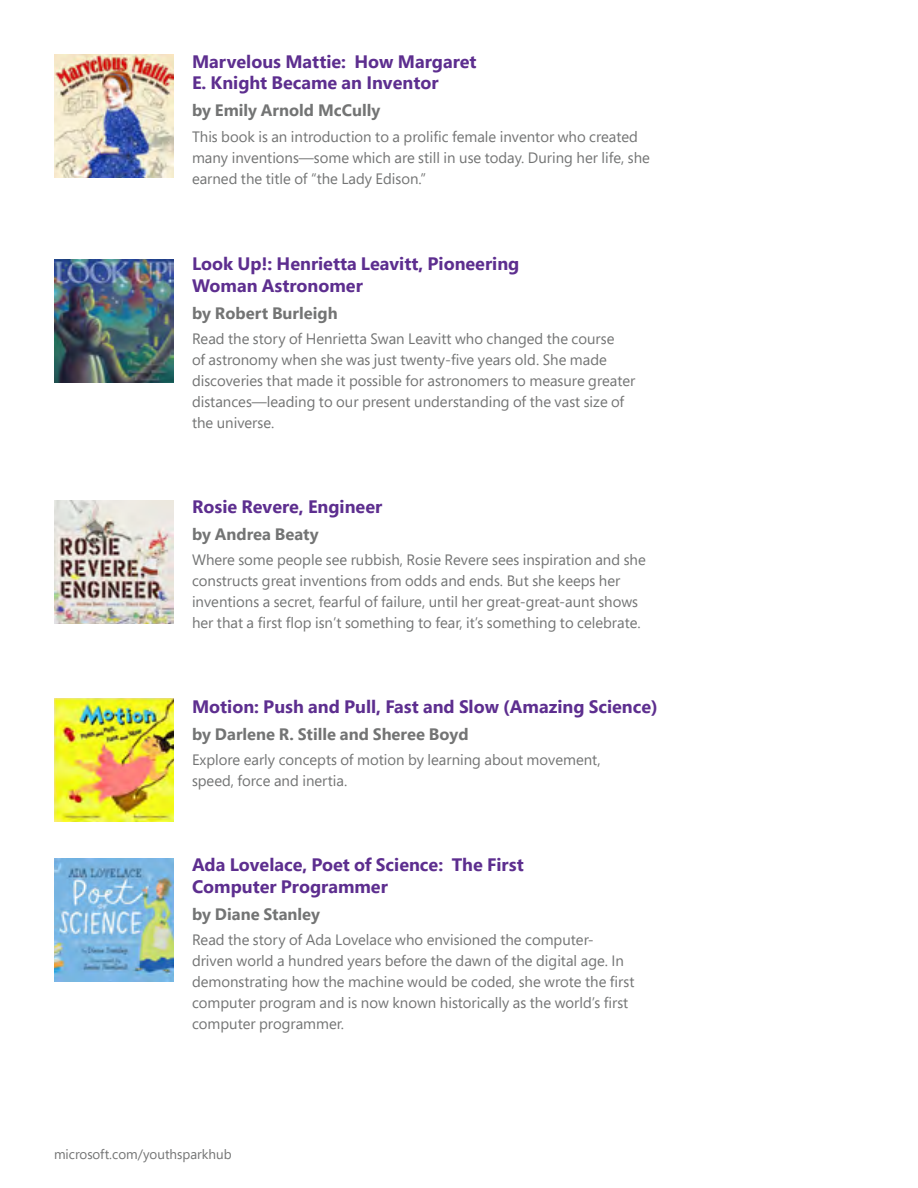
<style>
.page{position:relative;width:918px;height:1188px;background:#fff}
.page>*{position:absolute;margin:0;border:0;box-sizing:border-box;transform-origin:0 0}
.t1{font:700 18px/21.6px "Segoe Pro";color:#5d2e8f}
.t2{font:700 16.5px "Segoe Pro";color:#737474}
.t3{font:15px/21px "Segoe Pro";color:#737474}
.t4{font:13.5px "Segoe Pro";color:#737474}
</style>
<div class="page">
<img style="left:54px;top:54px;width:120px;height:123px">
<img style="left:54px;top:259px;width:120px;height:124px">
<img style="left:54px;top:501px;width:120px;height:123px">
<img style="left:54px;top:698px;width:120px;height:123px">
<img style="left:54px;top:858px;width:120px;height:123px">
<p class="t1" style="left:192px;top:50px;width:286px">Marvelous Mattie: How Margaret<br>E. Knight Became an Inventor</p>
<p class="t2" style="left:192px;top:99px;width:190px">by Emily Arnold McCully</p>
<p class="t3" style="left:192px;top:125px;width:460px">This book is an introduction to a prolific female inventor who created many inventions—some which are still in use today. During her life, she earned the title of “the Lady Edison.”</p>
<p class="t1" style="left:192px;top:252px;width:329px">Look Up!: Henrietta Leavitt, Pioneering<br>Woman Astronomer</p>
<p class="t2" style="left:192px;top:301px;width:147px">by Robert Burleigh</p>
<p class="t3" style="left:192px;top:328px;width:445px">Read the story of Henrietta Swan Leavitt who changed the course<br>of astronomy when she was just twenty-five years old. She made discoveries that made it possible for astronomers to measure greater distances—leading to our present understanding of the vast size of the universe.</p>
<p class="t1" style="left:192px;top:495px;width:192px">Rosie Revere, Engineer</p>
<p class="t2" style="left:192px;top:522px;width:128px">by Andrea Beaty</p>
<p class="t3" style="left:192px;top:549px;width:455px">Where some people see rubbish, Rosie Revere sees inspiration and she constructs great inventions from odds and ends. But she keeps her inventions a secret, fearful of failure, until her great-great-aunt shows her that a first flop isn’t something to fear, it’s something to celebrate.</p>
<p class="t1" style="left:192px;top:695px;width:467px">Motion: Push and Pull, Fast and Slow (Amazing Science)</p>
<p class="t2" style="left:192px;top:722px;width:278px">by Darlene R. Stille and Sheree Boyd</p>
<p class="t3" style="left:192px;top:749px;width:410px">Explore early concepts of motion by learning about movement, speed, force and inertia.</p>
<p class="t1" style="left:192px;top:853px;width:333px">Ada Lovelace, Poet of Science: The First<br>Computer Programmer</p>
<p class="t2" style="left:192px;top:902px;width:130px">by Diane Stanley</p>
<p class="t3" style="left:192px;top:929px;width:444px">Read the story of Ada Lovelace who envisioned the computer&shy;driven world a hundred years before the dawn of the digital age. In demonstrating how the machine would be coded, she wrote the first computer program and is now known historically as the world’s first computer programmer.</p>
<p class="t4" style="left:54px;top:1145px;width:179px">microsoft.com/youthsparkhub</p>
</div>
